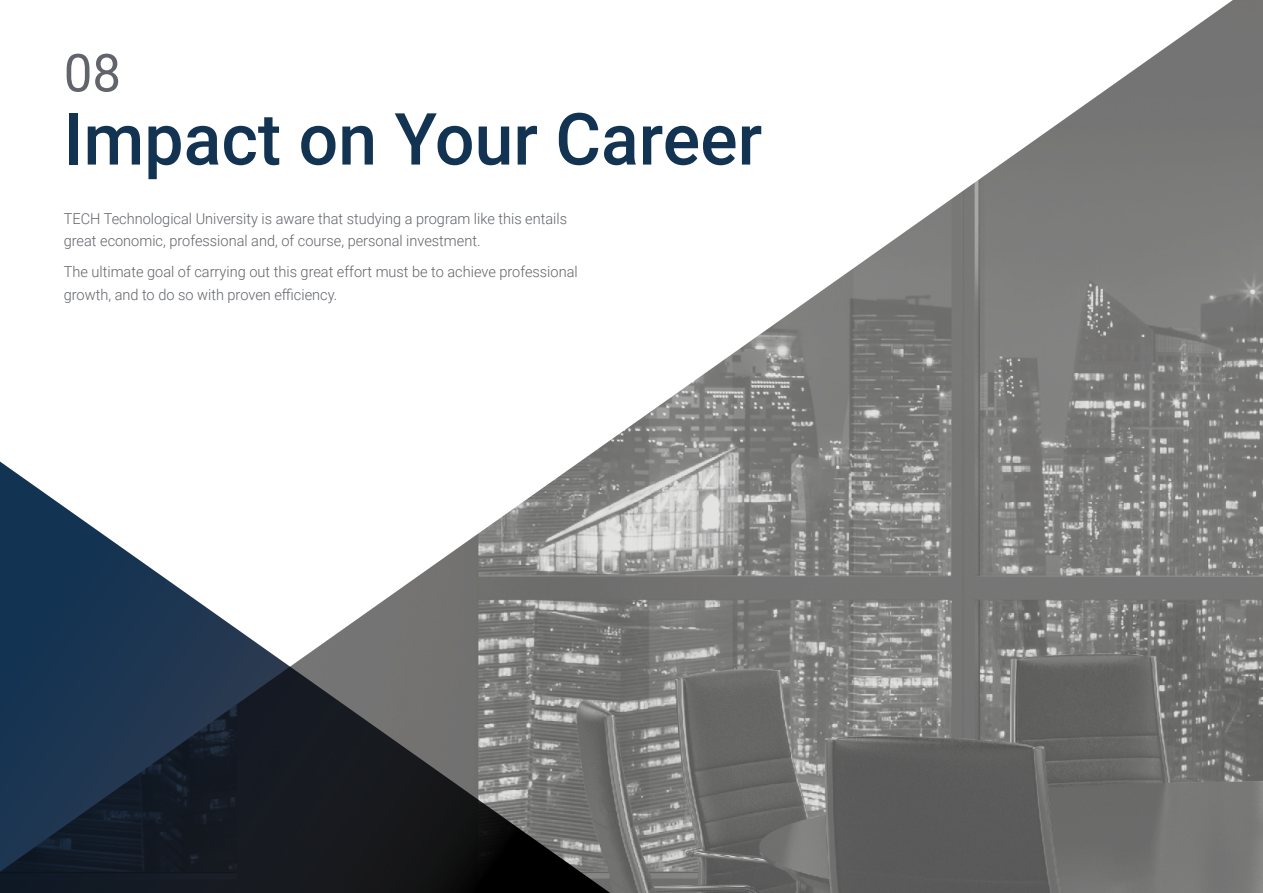
<style>
.page{position:relative;width:1263px;height:893px;background:#fff}
.page>*{position:absolute;margin:0;border:0;box-sizing:border-box;transform-origin:0 0}
.t1{font:500 72px "Roboto";color:#123352}
.t2{font:52.5px "Roboto";color:#61646a}
.t3{font:300 15px/22.5px "Roboto";color:#61646a}
</style>
<div class="page">
<img style="left:602px;top:0;width:661px;height:893px">
<svg style="left:0;top:446px;width:640px;height:447px"></svg>
<h2 class="t2" style="left:64px;top:36px;width:59px">08</h2>
<h1 class="t1" style="left:64px;top:89px;width:700px">Impact on Your Career</h1>
<p class="t3" style="left:64px;top:207px;width:505px">TECH Technological University is aware that studying a program like this entails great economic, professional and, of course, personal investment.</p>
<p class="t3" style="left:64px;top:260px;width:515px">The ultimate goal of carrying out this great effort must be to achieve professional growth, and to do so with proven efficiency.</p>
</div>
